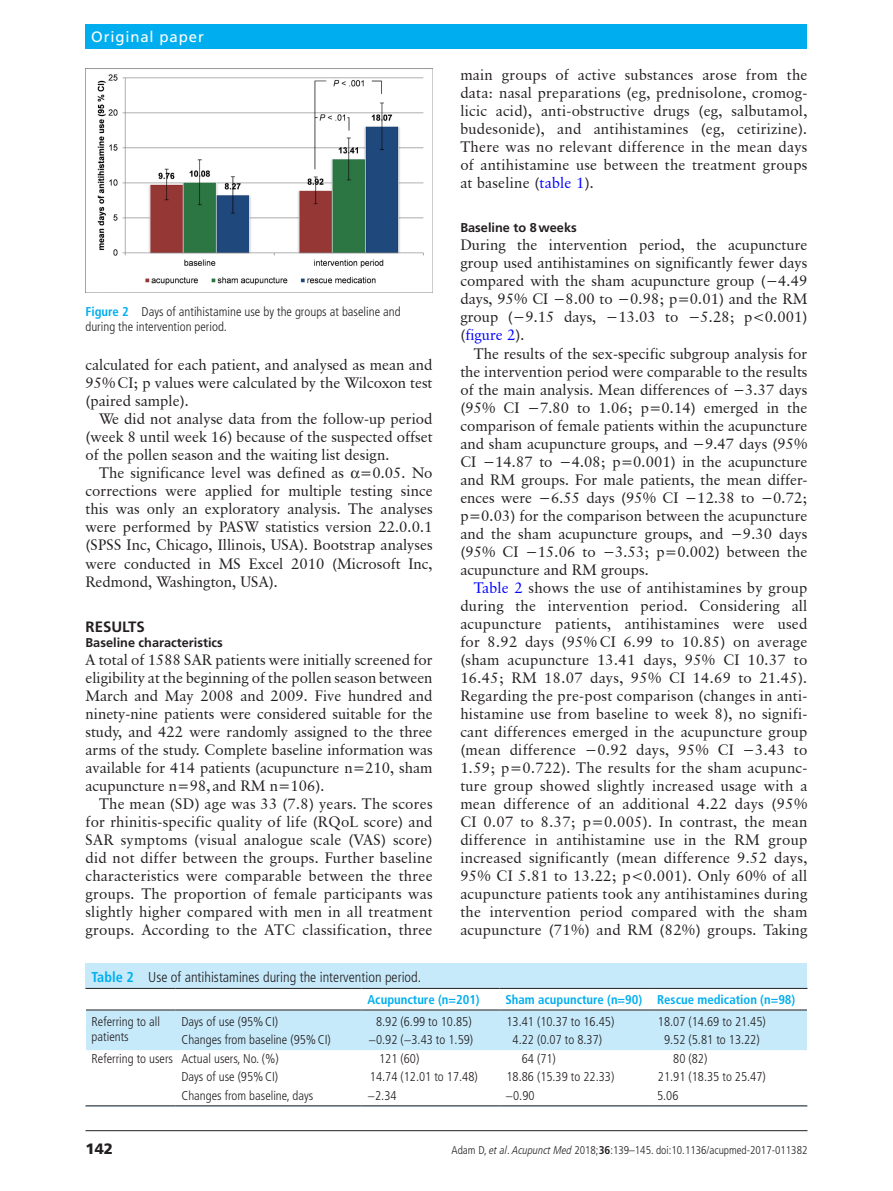
<style>
.page{position:relative;width:893px;height:1191px;background:#fff}
.page>*{position:absolute;margin:0;border:0;box-sizing:border-box;transform-origin:0 0}
.t1{font:15px/18px "Classical Garamond BT";color:#231f20;text-align:justify}
.t2{font:15px "Frutiger LT Std";letter-spacing:.055em;color:#fff}
.t3{font:700 15px "Frutiger LT Std";color:#231f20}
.t4{font:900 15px "Frutiger LT Std";color:#231f20}
.t5{font:300 condensed 14.25px "Frutiger LT Pro";color:#231f20}
.t6{font:300 condensed 12.75px/15.8px "Frutiger LT Pro";color:#231f20}
.t7{font:700 condensed 12.75px "Frutiger LT Pro";color:#00aeef}
.t8{font:700 12.75px "Frutiger LT Std";color:#231f20}
.t9{font:300 condensed 11.25px "Frutiger LT Pro";color:#231f20}
.s1{font-weight:700;color:#00aeef}
.s2{color:#00f}
.s3{font-style:italic}
.s4{font-weight:700}
</style>
<div class="page">
<hr style="left:86px;top:1130px;width:721px;height:1px;background:#231f20">
<div style="left:86px;top:24px;width:721px;height:24px;background:#00aeef"></div>
<img style="left:86px;top:68px;width:347px;height:224px">
<div style="left:86px;top:963px;width:721px;height:143px;background:#c7eafb"></div>
<svg style="left:86px;top:989px;width:721px;height:116px;fill:#fff"></svg>
<hr style="left:176px;top:1009px;width:186px;height:1px;background:#231f20">
<hr style="left:85px;top:1105px;width:91px;height:1px;background:#231f20">
<hr style="left:85px;top:988px;width:91px;height:1px;background:#231f20">
<hr style="left:176px;top:988px;width:186px;height:1px;background:#231f20">
<hr style="left:86px;top:1009px;width:90px;height:1px;background:#231f20">
<hr style="left:362px;top:988px;width:138px;height:1px;background:#231f20">
<hr style="left:362px;top:1009px;width:138px;height:1px;background:#231f20">
<hr style="left:500px;top:988px;width:151px;height:1px;background:#231f20">
<hr style="left:500px;top:1009px;width:151px;height:1px;background:#231f20">
<hr style="left:651px;top:988px;width:157px;height:1px;background:#231f20">
<hr style="left:651px;top:1009px;width:156px;height:1px;background:#231f20">
<hr style="left:176px;top:1105px;width:186px;height:1px;background:#231f20">
<hr style="left:362px;top:1105px;width:138px;height:1px;background:#231f20">
<hr style="left:500px;top:1105px;width:151px;height:1px;background:#231f20">
<hr style="left:651px;top:1105px;width:157px;height:1px;background:#231f20">
<p class="t2" style="left:91px;top:28px;width:114px">Original paper</p>
<p class="t6" style="left:86px;top:303px;width:317px"><span class="s1">Figure 2</span> Days of antihistamine use by the groups at baseline and during the intervention period.</p>
<p class="t1" style="left:86px;top:356px;width:349px">calculated for each patient, and analysed as mean and 95%CI; p values were calculated by the Wilcoxon test (paired sample).</p>
<p class="t1" style="left:86px;top:410px;width:349px;text-indent:14px">We did not analyse data from the follow-up period (week 8 until week 16) because of the suspected offset of the pollen season and the waiting list design.</p>
<p class="t1" style="left:85px;top:464px;width:349px;text-indent:14px">The significance level was defined as =0.05. No corrections were applied for multiple testing since this was only an exploratory analysis. The analyses were performed by PASW statistics version 22.0.0.1 (SPSS Inc, Chicago, Illinois, USA). Bootstrap analyses were conducted in MS Excel 2010 (Microsoft Inc, Redmond, Washington, USA).</p>
<p class="t3" style="left:85px;top:617px;width:61px">Results</p>
<p class="t8" style="left:86px;top:635px;width:139px">Baseline characteristics</p>
<p class="t1" style="left:86px;top:651px;width:349px">A total of 1588 SAR patients were initially screened for eligibility at the beginning of the pollen season between March and May 2008 and 2009. Five hundred and ninety-nine patients were considered suitable for the study, and 422 were randomly assigned to the three arms of the study. Complete baseline information was available for 414 patients (acupuncture n=210, sham acupuncture n=98, and RM n=106).</p>
<p class="t1" style="left:86px;top:795px;width:349px;text-indent:14px">The mean (SD) age was 33 (7.8) years. The scores for rhinitis-specific quality of life (RQoL score) and SAR symptoms (visual analogue scale (VAS) score) did not differ between the groups. Further baseline characteristics were comparable between the three groups. The proportion of female participants was slightly higher compared with men in all treatment groups. According to the ATC classification, three</p>
<p class="t1" style="left:460px;top:65px;width:349px">main groups of active substances arose from the data: nasal preparations (eg, prednisolone, cromog&shy;licic acid), anti-obstructive drugs (eg, salbutamol, budesonide), and antihistamines (eg, cetirizine).<br>There was no relevant difference in the mean days of antihistamine use between the treatment groups at baseline (<span class="s2">table 1</span>).</p>
<p class="t8" style="left:460px;top:220px;width:118px">Baseline to 8weeks</p>
<p class="t1" style="left:460px;top:236px;width:349px">During the intervention period, the acupuncture group used antihistamines on significantly fewer days compared with the sham acupuncture group (−4.49 days, 95% CI −8.00 to −0.98; p=0.01) and the RM group (−9.15 days, −13.03 to −5.28; p&lt;0.001) (<span class="s2">figure 2</span>).</p>
<p class="t1" style="left:460px;top:344px;width:349px;text-indent:14px">The results of the sex-specific subgroup analysis for the intervention period were comparable to the results of the main analysis. Mean differences of −3.37 days (95% CI −7.80 to 1.06; p=0.14) emerged in the comparison of female patients within the acupuncture and sham acupuncture groups, and −9.47 days (95% CI −14.87 to −4.08; p=0.001) in the acupuncture and RM groups. For male patients, the mean differ&shy;ences were −6.55 days (95% CI −12.38 to −0.72; p=0.03) for the comparison between the acupuncture and the sham acupuncture groups, and −9.30 days (95% CI −15.06 to −3.53; p=0.002) between the acupuncture and RM groups.</p>
<p class="t1" style="left:460px;top:578px;width:349px;text-indent:14px"><span class="s2">Table 2</span> shows the use of antihistamines by group during the intervention period. Considering all acupuncture patients, antihistamines were used for 8.92 days (95% CI 6.99 to 10.85) on average (sham acupuncture 13.41 days, 95% CI 10.37 to 16.45; RM 18.07 days, 95% CI 14.69 to 21.45).<br>Regarding the pre-post comparison (changes in anti&shy;histamine use from baseline to week 8), no signifi&shy;cant differences emerged in the acupuncture group (mean difference −0.92 days, 95% CI −3.43 to 1.59; p=0.722). The results for the sham acupunc&shy;ture group showed slightly increased usage with a mean difference of an additional 4.22 days (95% CI 0.07 to 8.37; p=0.005). In contrast, the mean difference in antihistamine use in the RM group increased significantly (mean difference 9.52 days, 95% CI 5.81 to 13.22; p&lt;0.001). Only 60% of all acupuncture patients took any antihistamines during the intervention period compared with the sham acupuncture (71%) and RM (82%) groups. Taking</p>
<p class="t5" style="left:92px;top:969px;width:331px"><span class="s1">Table 2</span> Use of antihistamines during the intervention period.</p>
<p class="t7" style="left:368px;top:992px;width:114px">Acupuncture (n=201)</p>
<p class="t7" style="left:506px;top:992px;width:291px">Sham acupuncture (n=90) Rescue medication (n=98)</p>
<p class="t6" style="left:92px;top:1013px;width:70px">Referring to all patients</p>
<p class="t6" style="left:182px;top:1013px;width:98px">Days of use (95%CI)</p>
<p class="t6" style="left:376px;top:1013px;width:97px">8.92 (6.99 to 10.85)</p>
<p class="t6" style="left:506px;top:1013px;width:109px">13.41 (10.37 to 16.45)</p>
<p class="t6" style="left:658px;top:1013px;width:109px">18.07 (14.69 to 21.45)</p>
<p class="t6" style="left:182px;top:1032px;width:151px">Changes from baseline (95%CI)</p>
<p class="t6" style="left:368px;top:1032px;width:106px">−0.92 (−3.43 to 1.59)</p>
<p class="t6" style="left:513px;top:1032px;width:91px">4.22 (0.07 to 8.37)</p>
<p class="t6" style="left:664px;top:1032px;width:97px">9.52 (5.81 to 13.22)</p>
<p class="t6" style="left:92px;top:1050px;width:189px">Referring to users Actual users, No. (%)</p>
<p class="t6" style="left:379px;top:1050px;width:42px">121 (60)</p>
<p class="t6" style="left:522px;top:1050px;width:36px">64 (71)</p>
<p class="t6" style="left:673px;top:1050px;width:36px">80 (82)</p>
<p class="t6" style="left:181px;top:1069px;width:98px">Days of use (95%CI)</p>
<p class="t6" style="left:370px;top:1069px;width:109px">14.74 (12.01 to 17.48)</p>
<p class="t6" style="left:506px;top:1069px;width:109px">18.86 (15.39 to 22.33)</p>
<p class="t6" style="left:658px;top:1069px;width:109px">21.91 (18.35 to 25.47)</p>
<p class="t6" style="left:181px;top:1087px;width:133px">Changes from baseline, days</p>
<p class="t6" style="left:367px;top:1087px;width:31px">−2.34</p>
<p class="t6" style="left:505px;top:1087px;width:31px">−0.90</p>
<p class="t6" style="left:657px;top:1087px;width:23px">5.06</p>
<p class="t4" style="left:86px;top:1139px;width:29px">142</p>
<p class="t9" style="left:451px;top:1143px;width:357px">Adam D, <span class="s3">et al</span>. <span class="s3">Acupunct Med</span> 2018;<span class="s4">36</span>:139–145. doi:10.1136/acupmed-2017-011382</p>
</div>
